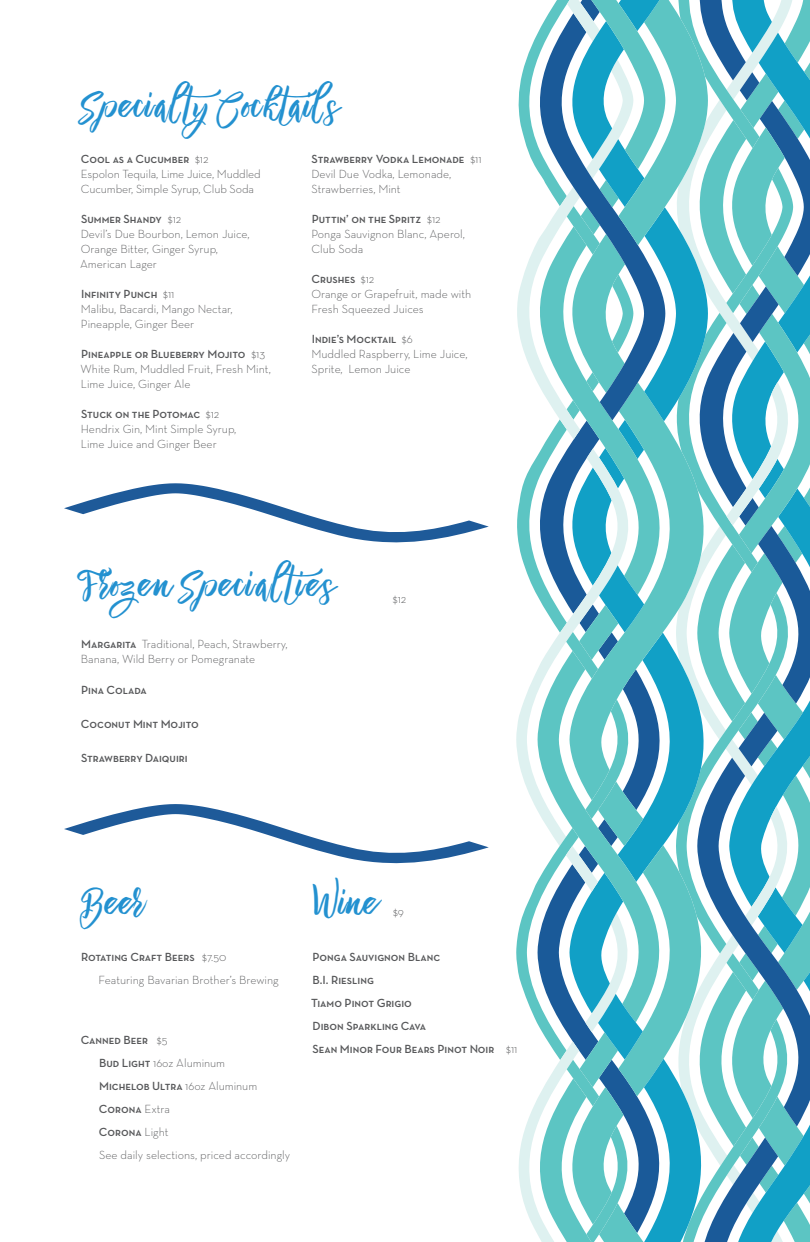
<style>
.page{position:relative;width:810px;height:1242px;background:#fff}
.page>*{position:absolute;margin:0;border:0;box-sizing:border-box;transform-origin:0 0}
.t1{font:30.7px "Nirmana";letter-spacing:.03em;color:#2391d0}
.t2{font:300 12px/15px "Neutra Text";color:#57585a}
.t3{font:12px/23px "Neutra Text Demi SC";color:#57585a}
.s1{font-family:"Neutra Text";font-weight:300}
.s2{font-family:"Neutra Text Demi SC";font-weight:400}
</style>
<div class="page">
<svg style="left:516px;top:0;width:294px;height:1242px"></svg>
<svg style="left:64px;top:804px;width:425px;height:60px"></svg>
<svg style="left:64px;top:483px;width:425px;height:60px"></svg>
<h1 class="t1" style="left:80px;top:88px;width:260px">Special ty Cocktails</h1>
<p class="t3" style="left:81px;top:147px;width:129px">Cool as a Cucumber <span class="s1">$12</span></p>
<p class="t2" style="left:81px;top:166px;width:181px">Espolon Tequila, Lime Juice, Muddled<br>Cucumber, Simple Syrup, Club Soda</p>
<p class="t3" style="left:81px;top:207px;width:102px">Summer Shandy <span class="s1">$12</span></p>
<p class="t2" style="left:80px;top:226px;width:171px">Devil’s Due Bourbon, Lemon Juice,<br>Orange Bitter, Ginger Syrup,<br>American Lager</p>
<p class="t3" style="left:81px;top:282px;width:95px">Infinity Punch <span class="s1">$11</span></p>
<p class="t2" style="left:81px;top:301px;width:153px">Malibu, Bacardi, Mango Nectar,<br>Pineapple, Ginger Beer</p>
<p class="t3" style="left:81px;top:342px;width:186px">Pineapple or Blueberry Mojito <span class="s1">$13</span></p>
<p class="t2" style="left:81px;top:361px;width:192px">White Rum, Muddled Fruit, Fresh Mint,<br>Lime Juice, Ginger Ale</p>
<p class="t3" style="left:81px;top:402px;width:140px">Stuck on the Potomac <span class="s1">$12</span></p>
<p class="t2" style="left:81px;top:421px;width:157px">Hendrix Gin, Mint Simple Syrup,<br>Lime Juice and Ginger Beer</p>
<p class="t3" style="left:312px;top:147px;width:171px">Strawberry Vodka Lemonade <span class="s1">$11</span></p>
<p class="t2" style="left:311px;top:166px;width:141px">Devil Due Vodka, Lemonade,<br>Strawberries, Mint</p>
<p class="t3" style="left:312px;top:207px;width:131px">Puttin’ on the Spritz <span class="s1">$12</span></p>
<p class="t2" style="left:311px;top:226px;width:155px">Ponga Sauvignon Blanc, Aperol,<br>Club Soda</p>
<p class="t3" style="left:312px;top:267px;width:64px">Crushes <span class="s1">$12</span></p>
<p class="t2" style="left:311px;top:286px;width:161px">Orange or Grapefruit, made with<br>Fresh Squeezed Juices</p>
<p class="t3" style="left:312px;top:327px;width:103px">Indie’s Mocktail <span class="s1">$6</span></p>
<p class="t2" style="left:311px;top:346px;width:158px">Muddled Raspberry, Lime Juice,<br>Sprite, Lemon Juice</p>
<h1 class="t1" style="left:81px;top:567px;width:255px">Frozen Special ties</h1>
<p class="t2" style="left:81px;top:636px;width:208px"><span class="s2">Margarita</span> Traditional, Peach, Strawberry,<br>Banana, Wild Berry or Pomegranate</p>
<p class="t3" style="left:81px;top:678px;width:67px">Pina Colada</p>
<p class="t3" style="left:81px;top:712px;width:119px">Coconut Mint Mojito</p>
<p class="t3" style="left:81px;top:746px;width:108px">Strawberry Daiquiri</p>
<p class="t2" style="left:393px;top:591px;width:15px">$12</p>
<h1 class="t1" style="left:79px;top:886px;width:65px">Beer</h1>
<h1 class="t1" style="left:313px;top:886px;width:66px">Wine</h1>
<p class="t2" style="left:393px;top:904px;width:12px">$9</p>
<p class="t3" style="left:81px;top:946px;width:147px">Rotating Craft Beers <span class="s1">$7.50</span></p>
<p class="t2" style="left:98px;top:973px;width:182px">Featuring Bavarian Brother’s Brewing</p>
<p class="t3" style="left:81px;top:1029px;width:88px">Canned Beer <span class="s1">$5</span></p>
<p class="t2" style="left:99px;top:1056px;width:128px"><span class="s2">Bud Light</span> 16oz Aluminum</p>
<p class="t3" style="left:99px;top:1075px;width:160px">Michelob Ultra <span class="s1">16oz Aluminum<br></span>Corona <span class="s1">Extra<br></span>Corona <span class="s1">Light</span></p>
<p class="t2" style="left:99px;top:1148px;width:193px">See daily selections, priced accordingly</p>
<p class="t3" style="left:311px;top:946px;width:208px">Ponga Sauvignon Blanc<br>B.I. Riesling<br>Tiamo Pinot Grigio<br>Dibon Sparkling Cava<br>Sean Minor Four Bears Pinot Noir <span class="s1">$11</span></p>
</div>
